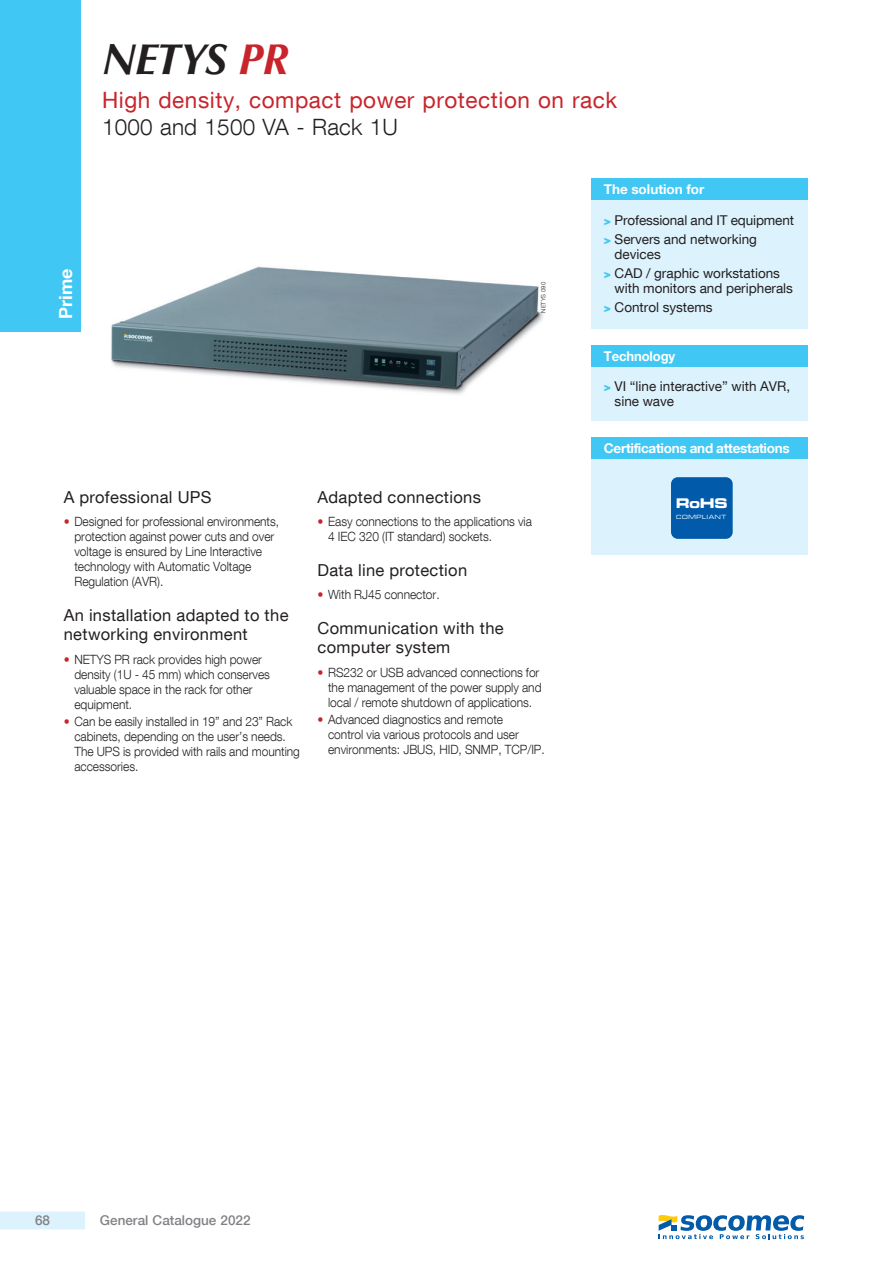
<style>
.page{position:relative;width:893px;height:1263px;background:#fff}
.page>*{position:absolute;margin:0;border:0;box-sizing:border-box;transform-origin:0 0}
.produit_page_1{font:italic 700 43.5px "Optima LT Std";letter-spacing:-.025em;color:#231f20}
.phase_puissance{font:22.5px "Helvetica Neue LT Com";letter-spacing:.025em;color:#c8242b}
.sous_titre_noir{font:300 22.5px "Helvetica Neue LT Com";letter-spacing:.01em;color:#231f20}
.t1{font:700 18px "Helvetica Neue LT Com";color:#fff}
.sous_titre_1ere_p{font:16.5px/19.5px "Helvetica Neue LT Com";letter-spacing:.02em;color:#231f20}
.t2{font:14.55px "Microgramma D Bold Exte";color:#fff}
.navig_texte_PR{font:13.5px/15px "Helvetica Neue LT Com";color:#231f20}
.navig_titre{font:700 13.5px "Helvetica Neue LT Com";letter-spacing:-.02em;color:#fff}
.t3{font:500 13.5px "Helvetica Neue LT Com";color:#808285}
.navig_titre-2{font:700 13.5px "Helvetica Neue LT Com";color:#fff}
.t4{font:300 12.75px/15px "Helvetica Neue LT Com";letter-spacing:-.005em;color:#231f20;scale:.94 1}
.t5{font:6.3px "Microgramma D Medi Exte";letter-spacing:.1em;color:#fff}
.reference{font:300 6px "Helvetica Neue LT Com";color:#231f20}
.s1{color:#c8242b}
.s2{font-weight:900;font-size:12px;color:#40c7f4}
</style>
<div class="page">
<div style="left:0;top:1211px;width:85px;height:18px;background:#dcf2fc"></div>
<div style="left:0;top:0;width:81px;height:332px;background:#40c7f4"></div>
<div style="left:591px;top:179px;width:217px;height:149px;background:#dcf2fc"></div>
<div style="left:591px;top:179px;width:217px;height:21px;background:#40c7f4"></div>
<div style="left:591px;top:345px;width:217px;height:76px;background:#dcf2fc"></div>
<div style="left:591px;top:345px;width:217px;height:22px;background:#40c7f4"></div>
<img style="left:111px;top:266px;width:433px;height:129px">
<div style="left:591px;top:438px;width:217px;height:116px;background:#dcf2fc"></div>
<div style="left:591px;top:438px;width:217px;height:21px;background:#40c7f4"></div>
<div style="left:671px;top:477px;width:62px;height:62px;background:#015aaa;border-radius:7px"></div>
<svg style="left:659px;top:1215px;width:145px;height:24px"></svg>
<h3 class="t1" style="left:54px;top:319px;width:52px;rotate:-90deg">Prime</h3>
<p class="produit_page_1" style="left:102px;top:34px;width:188px">NETYS <span class="s1">PR</span></p>
<p class="phase_puissance" style="left:102px;top:86px;width:517px">High density, compact power protection on rack</p>
<p class="sous_titre_noir" style="left:102px;top:114px;width:297px">1000 and 1500 VA - Rack 1U</p>
<p class="reference" style="left:540px;top:313px;width:32px;rotate:-90deg">NETYS 090</p>
<p class="navig_titre-2" style="left:604px;top:181px;width:102px">The solution for</p>
<p class="navig_texte_PR" style="left:604px;top:212px;width:192px"><span class="s2">&gt;</span> Professional and IT equipment</p>
<p class="navig_texte_PR" style="left:615px;top:231px;width:144px;text-indent:-11px"><span class="s2">&gt;</span> Servers and networking devices</p>
<p class="navig_texte_PR" style="left:615px;top:265px;width:180px;text-indent:-11px"><span class="s2">&gt;</span> CAD / graphic workstations with monitors and peripherals</p>
<p class="navig_texte_PR" style="left:604px;top:300px;width:110px"><span class="s2">&gt;</span> Control systems</p>
<p class="navig_titre" style="left:604px;top:348px;width:73px">Technology</p>
<p class="navig_texte_PR" style="left:615px;top:379px;width:177px;text-indent:-11px"><span class="s2">&gt;</span> VI “line interactive” with AVR, sine wave</p>
<p class="navig_titre" style="left:604px;top:440px;width:187px">Certifications and attestations</p>
<p class="sous_titre_1ere_p" style="left:64px;top:487px;width:149px">A professional UPS</p>
<p class="t4" style="left:74px;top:514px;width:219px;text-indent:-11px"><span class="s1">•</span> Designed for professional environments, protection against power cuts and over voltage is ensured by Line Interactive technology with Automatic Voltage Regulation (AVR).</p>
<p class="sous_titre_1ere_p" style="left:64px;top:605px;width:226px">An installation adapted to the networking environment</p>
<p class="t4" style="left:74px;top:651px;width:210px;text-indent:-11px"><span class="s1">•</span> NETYS PR rack provides high power density (1U - 45 mm) which conserves valuable space in the rack for other equipment.</p>
<p class="t4" style="left:74px;top:714px;width:241px;text-indent:-11px"><span class="s1">•</span> Can be easily installed in 19” and 23” Rack cabinets, depending on the user’s needs.<br>The UPS is provided with rails and mounting accessories.</p>
<p class="sous_titre_1ere_p" style="left:317px;top:487px;width:165px">Adapted connections</p>
<p class="t4" style="left:328px;top:514px;width:218px;text-indent:-11px"><span class="s1">•</span> Easy connections to the applications via<br>4 IEC 320 (IT standard) sockets.</p>
<p class="sous_titre_1ere_p" style="left:317px;top:560px;width:151px">Data line protection</p>
<p class="t4" style="left:317px;top:587px;width:131px"><span class="s1">•</span> With RJ45 connector.</p>
<p class="sous_titre_1ere_p" style="left:317px;top:618px;width:188px">Communication with the computer system</p>
<p class="t4" style="left:328px;top:664px;width:229px;text-indent:-11px"><span class="s1">•</span> RS232 or USB advanced connections for the management of the power supply and local / remote shutdown of applications.</p>
<p class="t4" style="left:328px;top:711px;width:232px;text-indent:-11px"><span class="s1">•</span> Advanced diagnostics and remote<br>control via various protocols and user environments: JBUS, HID, SNMP, TCP/IP.</p>
<p class="t2" style="left:676px;top:493px;width:53px">RoHS</p>
<p class="t5" style="left:676px;top:513px;width:52px">COMPLIANT</p>
<p class="t3" style="left:35px;top:1212px;width:17px">68</p>
<p class="t3" style="left:100px;top:1212px;width:152px">General Catalogue 2022</p>
</div>
